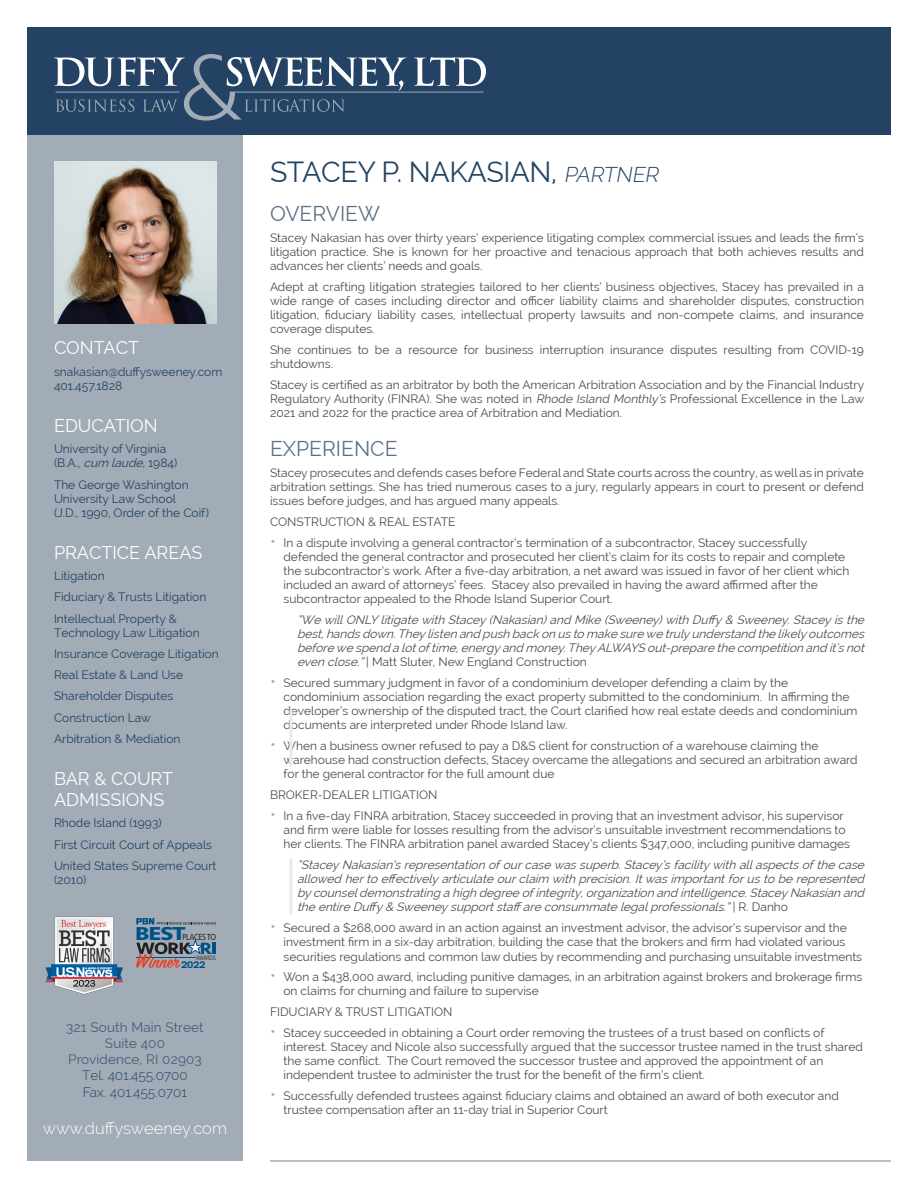
<style>
.page{position:relative;width:918px;height:1188px;background:#fff}
.page>*{position:absolute;margin:0;border:0;box-sizing:border-box;transform-origin:0 0}
.Name{font:28.5px "Raleway";letter-spacing:-.01em;color:#244263}
.Body_Heading{font:21px "Raleway";color:#5b718a}
.Sidebar_Heading{font:18px/21.6px "Raleway";color:#fff}
.t1{font:300 16.5px "Raleway";color:#fff}
.t2{font:13.5px/16.2px "Raleway";letter-spacing:.01em;color:#455e7a;text-align:center}
.t3{font:300 13.5px/16.2px "Raleway";color:#244263}
.Long_Bio_Body{font:12px/14.1px "Raleway";color:#4b4c4d}
.Long_Bio_Body-2{font:italic 12px/14.1px "Raleway";color:#4b4c4d;text-align:justify}
.Sidebar_Body{font:12px/14.4px "Raleway";color:#244263}
.t4{font:9.15px "Seravek";letter-spacing:-.05em;color:#231f20;scale:.85 1}
.t5{font:500 8.4px "Titling Gothic FB Normal";color:#005085}
.t6{font:300 5.4px "Titling Gothic FB Narrow";color:#231f20}
.s1{font-style:italic}
.s2{font-weight:700;font-size:19.35px;color:#005186}
.s3{font-weight:300;font-style:italic;font-size:21px}
.s4{font-size:16.5px;color:#a1acb6}
.s5{font-style:normal}
</style>
<div class="page">
<div style="left:27px;top:40px;width:216px;height:1121px;background:#a1acb6"></div>
<div style="left:27px;top:27px;width:864px;height:108px;background:#244263"></div>
<svg style="left:54px;top:54px;width:352px;height:67px"></svg>
<svg style="left:414px;top:57px;width:72px;height:29px"></svg>
<hr style="left:56px;top:92px;width:123px;height:1px;background:#a1acb6">
<hr style="left:230px;top:92px;width:253px;height:1px;background:#a1acb6">
<hr style="left:270px;top:1160px;width:621px;height:2px;background:#a1acb6">
<img style="left:54px;top:162px;width:162px;height:162px">
<svg style="left:136px;top:918px;width:80px;height:7px"></svg>
<img style="left:45px;top:916px;width:78px;height:79px">
<hr style="left:289px;top:858px;width:3px;height:56px;background:#e9ecef">
<hr style="left:289px;top:711px;width:3px;height:56px;background:#e9ecef">
<svg style="left:136px;top:942px;width:79px;height:26px"></svg>
<p class="Sidebar_Heading" style="left:54px;top:337px;width:87px">CONTACT</p>
<p class="Sidebar_Body" style="left:54px;top:364px;width:170px">snakasian@duffysweeney.com<br>401.457.1828</p>
<p class="Sidebar_Heading" style="left:54px;top:415px;width:105px">EDUCATION</p>
<p class="Sidebar_Body" style="left:54px;top:442px;width:125px">University of Virginia (B.A., <span class="s1">cum laude,</span>1984)</p>
<p class="Sidebar_Body" style="left:54px;top:477px;width:156px">The George Washington<br>University Law School<br>(J.D., 1990, Order of the Coif)</p>
<p class="Sidebar_Heading" style="left:54px;top:542px;width:150px">PRACTICE AREAS</p>
<p class="Sidebar_Body" style="left:54px;top:569px;width:52px">Litigation</p>
<p class="Sidebar_Body" style="left:54px;top:590px;width:154px">Fiduciary &amp; Trusts Litigation</p>
<p class="Sidebar_Body" style="left:54px;top:611px;width:147px">Intellectual Property &amp;<br>Technology Law Litigation</p>
<p class="Sidebar_Body" style="left:54px;top:647px;width:166px">Insurance Coverage Litigation</p>
<p class="Sidebar_Body" style="left:54px;top:668px;width:131px">Real Estate &amp; Land Use</p>
<p class="Sidebar_Body" style="left:54px;top:689px;width:121px">Shareholder Disputes</p>
<p class="Sidebar_Body" style="left:54px;top:710px;width:99px">Construction Law</p>
<p class="Sidebar_Body" style="left:54px;top:731px;width:128px">Arbitration &amp; Mediation</p>
<p class="Sidebar_Heading" style="left:54px;top:767px;width:121px">BAR &amp; COURT<br>ADMISSIONS</p>
<p class="Sidebar_Body" style="left:54px;top:816px;width:109px">Rhode Island (1993)</p>
<p class="Sidebar_Body" style="left:54px;top:837px;width:160px">First Circuit Court of Appeals</p>
<p class="Sidebar_Body" style="left:54px;top:858px;width:164px">United States Supreme Court (2010)</p>
<p class="t4" style="left:135px;top:930px;width:97px"><span class="s2">BEST</span>PLACES TO</p>
<p class="t5" style="left:181px;top:960px;width:25px">2022</p>
<p class="t6" style="left:196px;top:954px;width:21px">AWARDS</p>
<p class="t2" style="left:66px;top:1019px;width:139px">321 South Main Street<br>Suite 400<br>Providence, RI 02903</p>
<p class="t3" style="left:82px;top:1067px;width:107px">Tel. 401.455.0700<br>Fax. 401.455.0701</p>
<h3 class="t1" style="left:43px;top:1119px;width:186px">www.duffysweeney.com</h3>
<p class="Name" style="left:270px;top:156px;width:394px">STACEY P. NAKASIAN, <span class="s3">PARTNER</span></p>
<p class="Body_Heading" style="left:270px;top:201px;width:112px">OVERVIEW</p>
<p class="Long_Bio_Body" style="left:270px;top:231px;width:596px;text-align:justify">Stacey Nakasian has over thirty years’ experience litigating complex commercial issues and leads the firm’s litigation practice. She is known for her proactive and tenacious approach that both achieves results and advances her clients’ needs and goals.</p>
<p class="Long_Bio_Body" style="left:270px;top:280px;width:596px;text-align:justify">Adept at crafting litigation strategies tailored to her clients’ business objectives, Stacey has prevailed in a wide range of cases including director and officer liability claims and shareholder disputes, construction litigation, fiduciary liability cases, intellectual property lawsuits and non-compete claims, and insurance coverage disputes.</p>
<p class="Long_Bio_Body" style="left:270px;top:343px;width:596px">She continues to be a resource for business interruption insurance disputes resulting from COVID-19 shutdowns.</p>
<p class="Long_Bio_Body" style="left:270px;top:378px;width:596px;text-align:justify">Stacey is certified as an arbitrator by both the American Arbitration Association and by the Financial Industry Regulatory Authority (FINRA). She was noted in <span class="s1">Rhode Island Monthly’s</span> Professional Excellence in the Law 2021 and 2022 for the practice area of Arbitration and Mediation.</p>
<p class="Body_Heading" style="left:270px;top:436px;width:129px">EXPERIENCE</p>
<p class="Long_Bio_Body" style="left:270px;top:465px;width:596px;text-align:justify">Stacey prosecutes and defends cases before Federal and State courts across the country, as well as in private arbitration settings. She has tried numerous cases to a jury, regularly appears in court to present or defend issues before judges, and has argued many appeals.</p>
<p class="Long_Bio_Body" style="left:270px;top:515px;width:187px">CONSTRUCTION &amp; REAL ESTATE</p>
<p class="Long_Bio_Body" style="left:284px;top:535px;width:568px;text-indent:-14px"><span class="s4">•</span> In a dispute involving a general contractor’s termination of a subcontractor, Stacey successfully defended the general contractor and prosecuted her client’s claim for its costs to repair and complete the subcontractor’s work. After a five-day arbitration, a net award was issued in favor of her client which included an award of attorneys’ fees. Stacey also prevailed in having the award affirmed after the subcontractor appealed to the Rhode Island Superior Court.</p>
<p class="Long_Bio_Body-2" style="left:297px;top:613px;width:572px">“We willONLYlitigate with Stacey(Nakasian)and Mike (Sweeney)with Duffy&amp; Sweeney.Staceyisthe best,handsdown.Theylisten and push backon usto make sure we trulyunderstand the likelyoutcomes before we spend alotoftime,energyand money.TheyALWAYS out-prepare the competition and it’snot even close.”<span class="s5">| Matt Sluter, New England Construction</span></p>
<p class="Long_Bio_Body" style="left:284px;top:676px;width:575px;text-indent:-14px"><span class="s4">•</span> Secured summary judgment in favor of a condominium developer defending a claim by the condominium association regarding the exact property submitted to the condominium. In affirming the developer’s ownership of the disputed tract, the Court clarified how real estate deeds and condominium documents are interpreted under Rhode Island law.</p>
<p class="Long_Bio_Body" style="left:284px;top:739px;width:576px;text-indent:-14px"><span class="s4">•</span> When a business owner refused to pay a D&amp;S client for construction of a warehouse claiming the warehouse had construction defects, Stacey overcame the allegations and secured an arbitration award for the general contractor for the full amount due</p>
<p class="Long_Bio_Body" style="left:270px;top:788px;width:169px">BROKER-DEALER LITIGATION</p>
<p class="Long_Bio_Body" style="left:284px;top:809px;width:568px;text-indent:-14px"><span class="s4">•</span> In a five-day FINRA arbitration, Stacey succeeded in proving that an investment advisor, his supervisor and firm were liable for losses resulting from the advisor’s unsuitable investment recommendations to her clients. The FINRA arbitration panel awarded Stacey’s clients $347,000, including punitive damages</p>
<p class="Long_Bio_Body-2" style="left:297px;top:858px;width:572px">“StaceyNakasian’srepresentation ofourcase wassuperb.Stacey’sfacilitywith allaspectsofthe case allowed herto effectivelyarticulate ourclaim with precision.Itwasimportantforusto be represented bycounseldemonstrating ahigh degree ofintegrity,organization and intelligence.StaceyNakasian and the entire Duffy&amp; Sweeneysupportstaff are consummate legalprofessionals.”<span class="s5">| R . D a n h o</span></p>
<p class="Long_Bio_Body" style="left:284px;top:921px;width:580px;text-indent:-14px"><span class="s4">•</span> Secured a $268,000 award in an action against an investment advisor, the advisor’s supervisor and the investment firm in a six-day arbitration, building the case that the brokers and firm had violated various securities regulations and common law duties by recommending and purchasing unsuitable investments</p>
<p class="Long_Bio_Body" style="left:284px;top:970px;width:580px;text-indent:-14px"><span class="s4">•</span> Won a $438,000 award, including punitive damages, in an arbitration against brokers and brokerage firms on claims for churning and failure to supervise</p>
<p class="Long_Bio_Body" style="left:270px;top:1005px;width:184px">FIDUCIARY &amp; TRUST LITIGATION</p>
<p class="Long_Bio_Body" style="left:284px;top:1026px;width:581px;text-indent:-14px"><span class="s4">•</span> Stacey succeeded in obtaining a Court order removing the trustees of a trust based on conflicts of interest. Stacey and Nicole also successfully argued that the successor trustee named in the trust shared the same conflict. The Court removed the successor trustee and approved the appointment of an independent trustee to administer the trust for the benefit of the firm’s client.</p>
<p class="Long_Bio_Body" style="left:284px;top:1089px;width:557px;text-indent:-14px"><span class="s4">•</span> Successfully defended trustees against fiduciary claims and obtained an award of both executor and trustee compensation after an 11-day trial in Superior Court</p>
</div>
